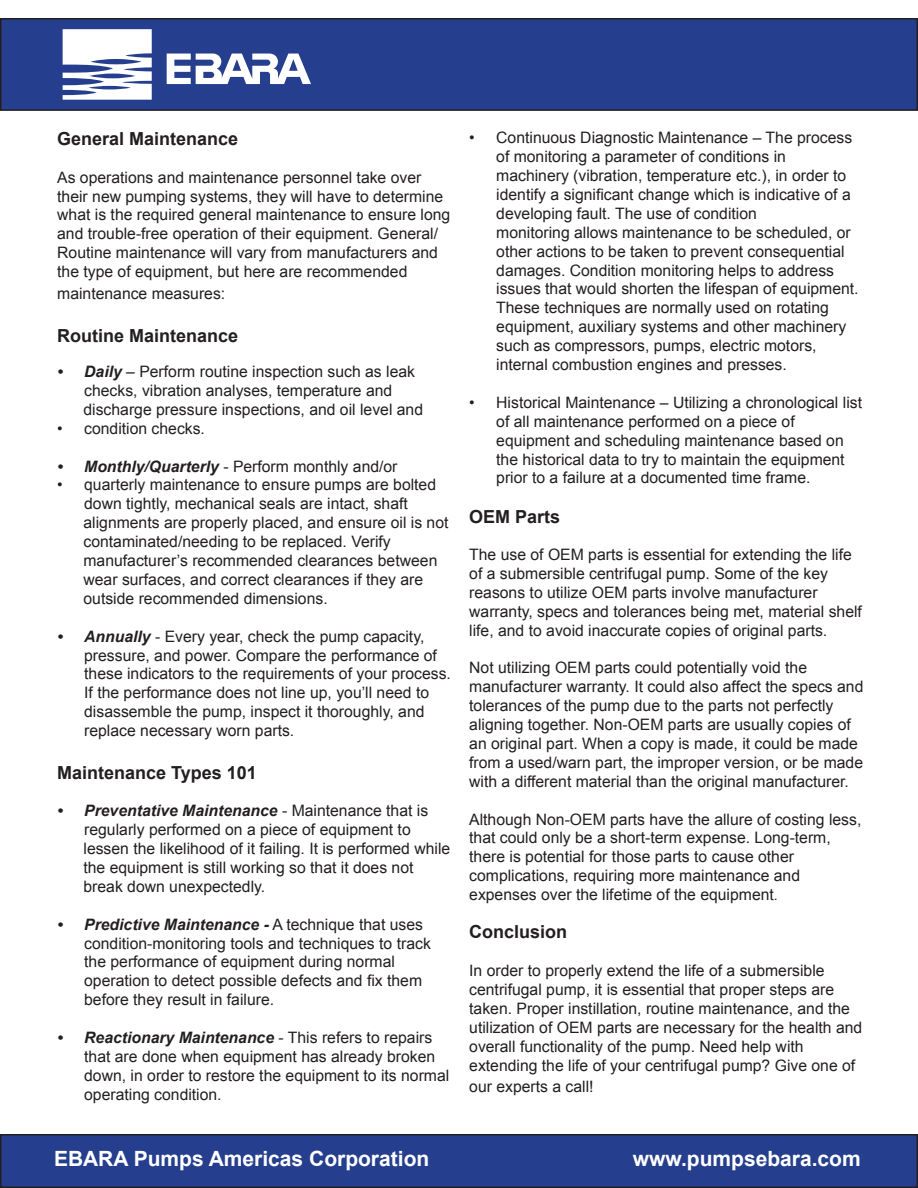
<style>
.page{position:relative;width:918px;height:1188px;background:#fff}
.page>*{position:absolute;margin:0;border:0;box-sizing:border-box;transform-origin:0 0}
.t1{font:700 21px "Arial";color:#fff}
.t2{font:700 18px "Arial";color:#231f20}
.t3{font:15.75px/18.9px "Arial";color:#231f20}
.s1{font-weight:700;font-style:italic}
.s2{font-size:13.95px}
</style>
<div class="page">
<div style="left:1px;top:1135px;width:916px;height:52px;background:#253f8e"></div>
<div style="left:0;top:1134px;width:918px;height:54px;border:2px solid #231f20"></div>
<div style="left:1px;top:19px;width:916px;height:91px;background:#253f8e"></div>
<svg style="left:63px;top:29px;width:89px;height:71px"></svg>
<svg style="left:167px;top:54px;width:144px;height:30px"></svg>
<div style="left:0;top:18px;width:918px;height:93px;border:2px solid #231f20"></div>
<p class="t2" style="left:57px;top:127px;width:183px">General Maintenance</p>
<p class="t3" style="left:57px;top:168px;width:395px">As operations and maintenance personnel take over their new pumping systems, they will have to determine what is the required general maintenance to ensure long and trouble-free operation of their equipment. General/ Routine maintenance will vary from manufacturers and the type of equipment, but here are recommended</p>
<p class="t3" style="left:57px;top:284px;width:170px">maintenance measures:</p>
<p class="t2" style="left:57px;top:324px;width:183px">Routine Maintenance</p>
<p class="t3" style="left:57px;top:362px;width:359px;text-align:center"><span class="s1">• Daily</span> – Perform routine inspection such as leak checks, vibration analyses, temperature and</p>
<p class="t3" style="left:84px;top:400px;width:341px">discharge pressure inspections, and oil level and</p>
<p class="t3" style="left:57px;top:419px;width:149px">• condition checks.</p>
<p class="t3" style="left:57px;top:457px;width:342px"><span class="s1">• Monthly/Quarterly</span> - Perform monthly and/or</p>
<p class="t3" style="left:57px;top:476px;width:380px;text-align:center">• quarterly maintenance to ensure pumps are bolted down tightly, mechanical seals are intact, shaft</p>
<p class="t3" style="left:84px;top:513px;width:367px">alignments are properly placed, and ensure oil is not</p>
<p class="t3" style="left:84px;top:532px;width:309px">contaminated/needing to be replaced. Verify</p>
<p class="t3" style="left:84px;top:551px;width:355px">manufacturer’s recommended clearances between wear surfaces, and correct clearances if they are outside recommended dimensions.</p>
<p class="t3" style="left:84px;top:627px;width:368px;text-indent:-27px"><span class="s1">• Annually</span> - Every year, check the pump capacity, pressure, and power. Compare the performance of these indicators to the requirements of your process.<br>If the performance does not line up, you’ll need to disassemble the pump, inspect it thoroughly, and replace necessary worn parts.</p>
<p class="t2" style="left:57px;top:761px;width:201px">Maintenance Types 101</p>
<p class="t3" style="left:84px;top:801px;width:346px;text-indent:-27px"><span class="s1">• Preventative Maintenance</span> - Maintenance that is regularly performed on a piece of equipment to</p>
<p class="t3" style="left:84px;top:839px;width:368px">lessen the likelihood of it failing. It is performed while the equipment is still working so that it does not break down unexpectedly.</p>
<p class="t3" style="left:84px;top:915px;width:348px;text-indent:-27px"><span class="s1">• Predictive Maintenance -</span> A technique that uses condition-monitoring tools and techniques to track the performance of equipment during normal operation to detect possible defects and fix them before they result in failure.</p>
<p class="t3" style="left:84px;top:1028px;width:367px;text-indent:-27px"><span class="s1">• Reactionary Maintenance</span> - This refers to repairs that are done when equipment has already broken down, in order to restore the equipment to its normal operating condition.</p>
<p class="t3" style="left:496px;top:128px;width:364px;text-indent:-27px">• Continuous Diagnostic Maintenance – The process of monitoring a parameter of conditions in machinery (vibration, temperature etc.), in order to identify a significant change which is indicative of a developing fault. The use of condition<br>monitoring allows maintenance to be scheduled, or other actions to be taken to prevent consequential damages. Condition monitoring helps to address issues that would shorten the lifespan of equipment.<br>These techniques are normally used on rotating equipment, auxiliary systems and other machinery such as compressors, pumps, electric motors, internal combustion engines and presses.</p>
<p class="t3" style="left:496px;top:393px;width:367px;text-indent:-27px">• Historical Maintenance – Utilizing a chronological list of all maintenance performed on a piece of equipment and scheduling maintenance based on the historical data to try to maintain the equipment prior to a failure at a documented time frame.</p>
<p class="t2" style="left:469px;top:505px;width:93px">OEM Parts</p>
<p class="t3" style="left:469px;top:545px;width:394px">The use of OEM parts is essential for extending the life of a submersible centrifugal pump. Some of the key reasons to utilize OEM parts involve manufacturer warranty, specs and tolerances being met, material shelf life, and to avoid inaccurate copies of original parts.</p>
<p class="t3" style="left:469px;top:659px;width:396px">Not utilizing OEM parts could potentially void the manufacturer warranty. It could also affect the specs and tolerances of the pump due to the parts not perfectly aligning together. Non-OEM parts are usually copies of an original part. When a copy is made, it could be made from a used/warn part, the improper version, or be made with a different material than the original manufacturer.</p>
<p class="t3" style="left:469px;top:810px;width:394px">Although Non-OEM parts have the allure of costing less, that could only be a short-term expense. Long-term, there is potential for those parts to cause other complications, requiring more maintenance and expenses over the lifetime of the equipment<span class="s2">.</span></p>
<p class="t2" style="left:469px;top:920px;width:100px">Conclusion</p>
<p class="t3" style="left:469px;top:961px;width:395px">In order to properly extend the life of a submersible centrifugal pump, it is essential that proper steps are taken. Proper instillation, routine maintenance, and the utilization of OEM parts are necessary for the health and overall functionality of the pump. Need help with extending the life of your centrifugal pump? Give one of</p>
<p class="t3" style="left:469px;top:1078px;width:126px">our experts a call!</p>
<h1 class="t1" style="left:54px;top:1145px;width:377px">EBARA Pumps Americas Corporation</h1>
<h1 class="t1" style="left:633px;top:1145px;width:229px">www.pumpsebara.com</h1>
</div>
